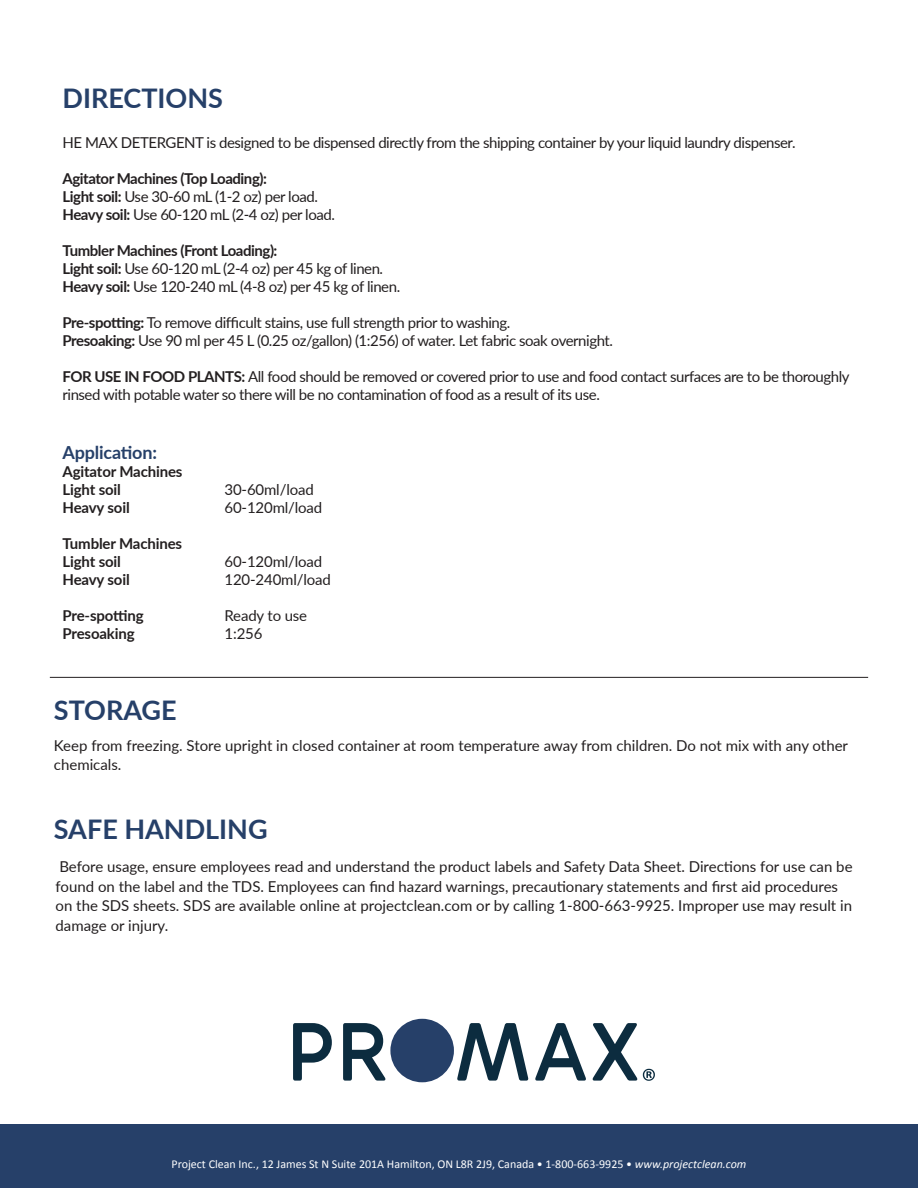
<style>
.page{position:relative;width:918px;height:1188px;background:#fff}
.page>*{position:absolute;margin:0;border:0;box-sizing:border-box;transform-origin:0 0}
.t1{font:700 27px "Lato";color:#264069}
.t2{font:700 18px "Lato";letter-spacing:-.01em;color:#264069}
.t3{font:15px/18px "Lato";letter-spacing:-.02em;color:#231f20}
.t4{font:15px/19.5px "Lato";color:#231f20}
.t5{font:700 15px/18px "Lato";letter-spacing:-.01em;color:#231f20}
.t6{font:12px "Calibri";color:#fff}
.s1{font-weight:700}
.s2{font-style:italic}
</style>
<div class="page">
<hr style="left:50px;top:677px;width:818px;height:1px;background:#231f20">
<div style="left:0;top:1124px;width:918px;height:64px;background:#264069"></div>
<svg style="left:293px;top:1023px;width:39px;height:58px"></svg>
<svg style="left:343px;top:1023px;width:43px;height:58px"></svg>
<svg style="left:457px;top:1023px;width:72px;height:58px"></svg>
<svg style="left:535px;top:1023px;width:51px;height:58px"></svg>
<svg style="left:592px;top:1023px;width:63px;height:58px"></svg>
<div style="left:390px;top:1019px;width:64px;height:63px;background:#264069;border-radius:50%"></div>
<h1 class="t1" style="left:63px;top:78px;width:162px">DIRECTIONS</h1>
<p class="t3" style="left:63px;top:133px;width:735px">HE MAX DETERGENT is designed to be dispensed directly from the shipping container by your liquid laundry dispenser.</p>
<p class="t3" style="left:63px;top:169px;width:274px"><span class="s1">Agitator Machines (Top Loading):<br>Light soil:</span> Use 30-60 mL (1-2 oz) per load.<br><span class="s1">Heavy soil:</span> Use 60-120 mL (2-4 oz) per load.</p>
<p class="t3" style="left:63px;top:241px;width:339px"><span class="s1">Tumbler Machines (Front Loading):<br>Light soil:</span> Use 60-120 mL (2-4 oz) per 45 kg of linen.<br><span class="s1">Heavy soil:</span> Use 120-240 mL (4-8 oz) per 45 kg of linen.</p>
<p class="t3" style="left:63px;top:313px;width:552px"><span class="s1">Pre-spotting:</span> To remove difficult stains, use full strength prior to washing.<br><span class="s1">Presoaking:</span> Use 90 ml per 45 L (0.25 oz/gallon) (1:256) of water. Let fabric soak overnight.</p>
<p class="t3" style="left:63px;top:367px;width:789px"><span class="s1">FOR USE IN FOOD PLANTS:</span> All food should be removed or covered prior to use and food contact surfaces are to be thoroughly rinsed with potable water so there will be no contamination of food as a result of its use.</p>
<p class="t2" style="left:63px;top:439px;width:96px">Application:</p>
<p class="t5" style="left:63px;top:462px;width:122px">Agitator Machines<br>Light soil</p>
<p class="t3" style="left:225px;top:480px;width:91px">30-60ml/load</p>
<p class="t5" style="left:63px;top:498px;width:69px">Heavy soil</p>
<p class="t3" style="left:225px;top:498px;width:99px">60-120ml/load</p>
<p class="t5" style="left:63px;top:534px;width:121px">Tumbler Machines<br>Light soil</p>
<p class="t3" style="left:225px;top:552px;width:99px">60-120ml/load</p>
<p class="t5" style="left:63px;top:570px;width:69px">Heavy soil</p>
<p class="t3" style="left:225px;top:570px;width:108px">120-240ml/load</p>
<p class="t5" style="left:63px;top:606px;width:83px">Pre-spotting</p>
<p class="t3" style="left:225px;top:606px;width:84px">Ready to use</p>
<p class="t5" style="left:63px;top:624px;width:74px">Presoaking</p>
<p class="t3" style="left:225px;top:624px;width:39px">1:256</p>
<h1 class="t1" style="left:54px;top:691px;width:124px">STORAGE</h1>
<p class="t4" style="left:54px;top:735px;width:796px">Keep from freezing. Store upright in closed container at room temperature away from children. Do not mix with any other chemicals.</p>
<h1 class="t1" style="left:54px;top:810px;width:215px">SAFE HANDLING</h1>
<p class="t4" style="left:56px;top:856px;width:799px">Before usage, ensure employees read and understand the product labels and Safety Data Sheet. Directions for use can be found on the label and the TDS. Employees can find hazard warnings, precautionary statements and first aid procedures on the SDS sheets. SDS are available online at projectclean.com or by calling 1-800-663-9925. Improper use may result in damage or injury.</p>
<p class="t6" style="left:172px;top:1157px;width:576px">Project Clean Inc., 12 James St N Suite 201A Hamilton, ON L8R 2J9, Canada • 1-800-663-9925 • <span class="s2">www.projectclean.com</span></p>
</div>
